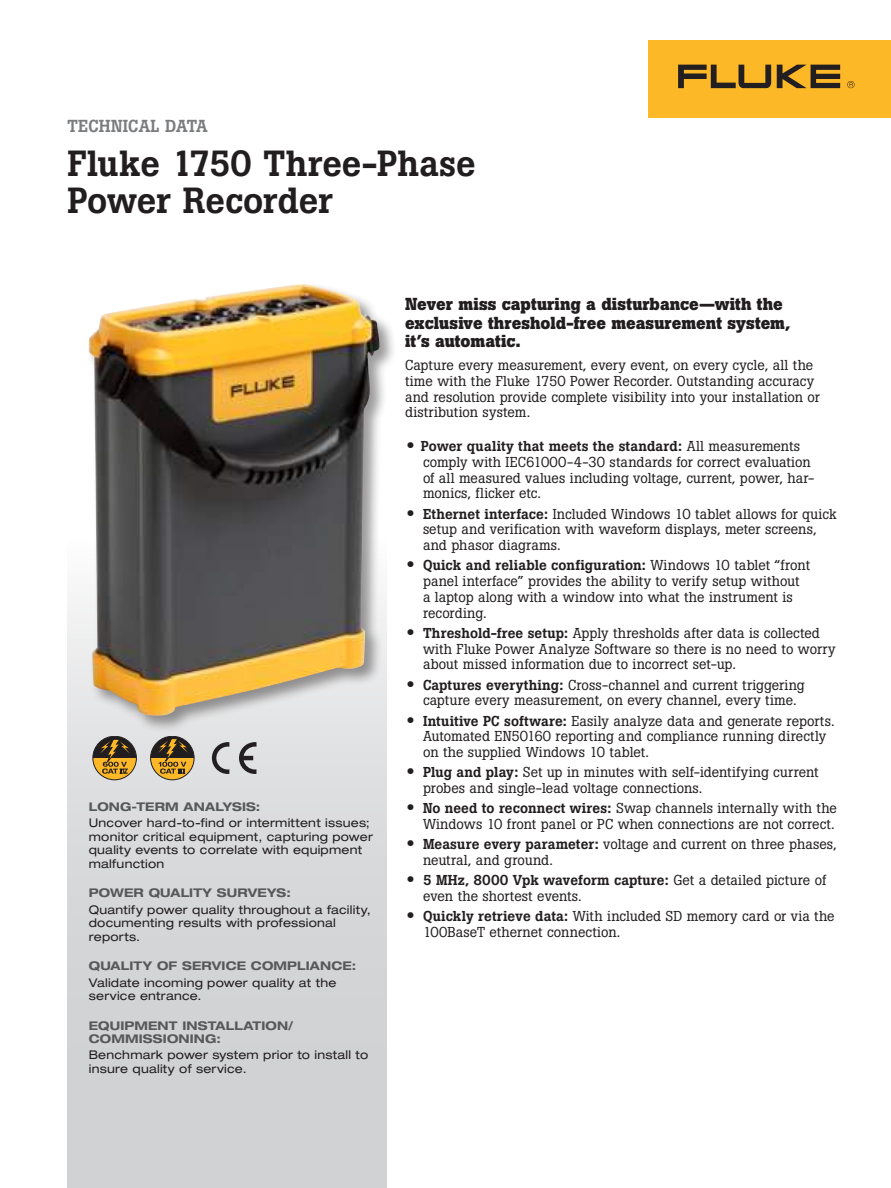
<style>
.page{position:relative;width:891px;height:1188px;background:#fff}
.page>*{position:absolute;margin:0;border:0;box-sizing:border-box;transform-origin:0 0}
.t1{font:500 36px/37.5px "Boton Pro";letter-spacing:-.005em;color:#221e1f}
.t2{font:700 17.25px/18.8px "Boton Pro";letter-spacing:.005em;color:#221e1f}
.t3{font:500 17.25px "Boton Pro";color:#7a7c7e}
.t4{font:14.25px/15.8px "Boton Pro";letter-spacing:.005em;color:#221e1f}
.t5{font:expanded 12px/13.5px "Helvetica Neue LT Std";letter-spacing:.02em;color:#221e1f}
.t6{font:700 expanded 12px/13.5px "Helvetica Neue LT Std";letter-spacing:.015em;color:#57585a}
.s1{font-family:"Helvetica Neue LT Std";font-weight:500;font-stretch:expanded;font-size:16.5px}
.s2{font-weight:500}
</style>
<div class="page">
<div style="left:68px;top:540px;width:319px;height:648px;background:#d1d2d4"></div>
<div style="left:648px;top:41px;width:243px;height:77px;background:#fdb827"></div>
<svg style="left:777px;top:65px;width:63px;height:23px"></svg>
<svg style="left:678px;top:65px;width:93px;height:23px"></svg>
<svg style="left:847px;top:81px;width:8px;height:7px"></svg>
<div style="left:86px;top:282px;width:311px;height:451px;background:#221e1f;opacity:.45"></div>
<img style="left:89px;top:284px;width:291px;height:432px">
<svg style="left:212px;top:742px;width:17px;height:32px"></svg>
<svg style="left:239px;top:742px;width:18px;height:32px"></svg>
<div style="left:93px;top:736px;width:44px;height:44px;border:1px solid #221e1f;border-radius:50%"></div>
<svg style="left:93px;top:736px;width:43px;height:44px;background:#937946"></svg>
<div style="left:150px;top:736px;width:44px;height:44px;border:1px solid #221e1f;border-radius:50%"></div>
<svg style="left:151px;top:736px;width:43px;height:44px;background:#937946"></svg>
<p class="t3" style="left:68px;top:118px;width:142px">TECHNICAL DATA</p>
<h1 class="t1" style="left:68px;top:146px;width:410px">Fluke 1750 Three-Phase<br>Power Recorder</h1>
<p class="t6" style="left:89px;top:801px;width:173px">LONG-TERM ANALYSIS:</p>
<p class="t5" style="left:89px;top:817px;width:286px">Uncover hard-to-find or intermittent issues; monitor critical equipment, capturing power quality events to correlate with equipment malfunction</p>
<p class="t6" style="left:89px;top:887px;width:203px">POWER QUALITY SURVEYS:</p>
<p class="t5" style="left:89px;top:904px;width:284px">Quantify power quality throughout a facility, documenting results with professional reports.</p>
<p class="t6" style="left:89px;top:960px;width:269px">QUALITY OF SERVICE COMPLIANCE:</p>
<p class="t5" style="left:89px;top:977px;width:249px">Validate incoming power quality at the service entrance.</p>
<p class="t6" style="left:89px;top:1020px;width:206px">EQUIPMENT INSTALLATION/<br>COMMISSIONING:</p>
<p class="t5" style="left:89px;top:1050px;width:281px">Benchmark power system prior to install to insure quality of service.</p>
<p class="t2" style="left:405px;top:296px;width:387px">Never miss capturing a disturbance—with the exclusive threshold-free measurement system, it’s automatic.</p>
<p class="t4" style="left:405px;top:358px;width:416px">Capture every measurement, every event, on every cycle, all the time with the Fluke 1750 Power Recorder. Outstanding accuracy and resolution provide complete visibility into your installation or distribution system.</p>
<p class="t4" style="left:423px;top:439px;width:393px;text-indent:-16px"><span class="s1">•</span> <span class="s2">Power quality that meets the standard:</span> All measurements comply with IEC61000-4-30 standards for correct evaluation of all measured values including voltage, current, power, har&shy;monics, flicker etc.</p>
<p class="t4" style="left:423px;top:507px;width:415px;text-indent:-16px"><span class="s1">•</span> <span class="s2">Ethernet interface:</span> Included Windows 10 tablet allows for quick setup and verification with waveform displays, meter screens, and phasor diagrams.</p>
<p class="t4" style="left:423px;top:558px;width:389px;text-indent:-16px"><span class="s1">•</span> <span class="s2">Quick and reliable configuration:</span> Windows 10 tablet “front panel interface” provides the ability to verify setup without a laptop along with a window into what the instrument is recording.</p>
<p class="t4" style="left:423px;top:626px;width:414px;text-indent:-16px"><span class="s1">•</span> <span class="s2">Threshold-free setup:</span> Apply thresholds after data is collected with Fluke Power Analyze Software so there is no need to worry about missed information due to incorrect set-up.</p>
<p class="t4" style="left:407px;top:678px;width:400px;text-align:center"><span class="s1">•</span> <span class="s2">Captures everything:</span> Cross-channel and current triggering capture every measurement, on every channel, every time.</p>
<p class="t4" style="left:423px;top:714px;width:413px;text-indent:-16px"><span class="s1">•</span> <span class="s2">Intuitive PC software:</span> Easily analyze data and generate reports.<br>Automated EN50160 reporting and compliance running directly on the supplied Windows 10 tablet.</p>
<p class="t4" style="left:423px;top:765px;width:397px;text-indent:-16px"><span class="s1">•</span> <span class="s2">Plug and play:</span> Set up in minutes with self-identifying current probes and single-lead voltage connections.</p>
<p class="t4" style="left:407px;top:801px;width:432px;text-align:right"><span class="s1">•</span> <span class="s2">No need to reconnect wires:</span> Swap channels internally with the<br>Windows 10 front panel or PC when connections are not correct.</p>
<p class="t4" style="left:423px;top:837px;width:415px;text-indent:-16px"><span class="s1">•</span> <span class="s2">Measure every parameter:</span> voltage and current on three phases, neutral, and ground.</p>
<p class="t4" style="left:423px;top:873px;width:405px;text-indent:-16px"><span class="s1">•</span> <span class="s2">5 MHz, 8000 Vpk waveform capture:</span> Get a detailed picture of even the shortest events.</p>
<p class="t4" style="left:423px;top:909px;width:413px;text-indent:-16px"><span class="s1">•</span> <span class="s2">Quickly retrieve data:</span> With included SD memory card or via the<br>100BaseT ethernet connection.</p>
</div>
